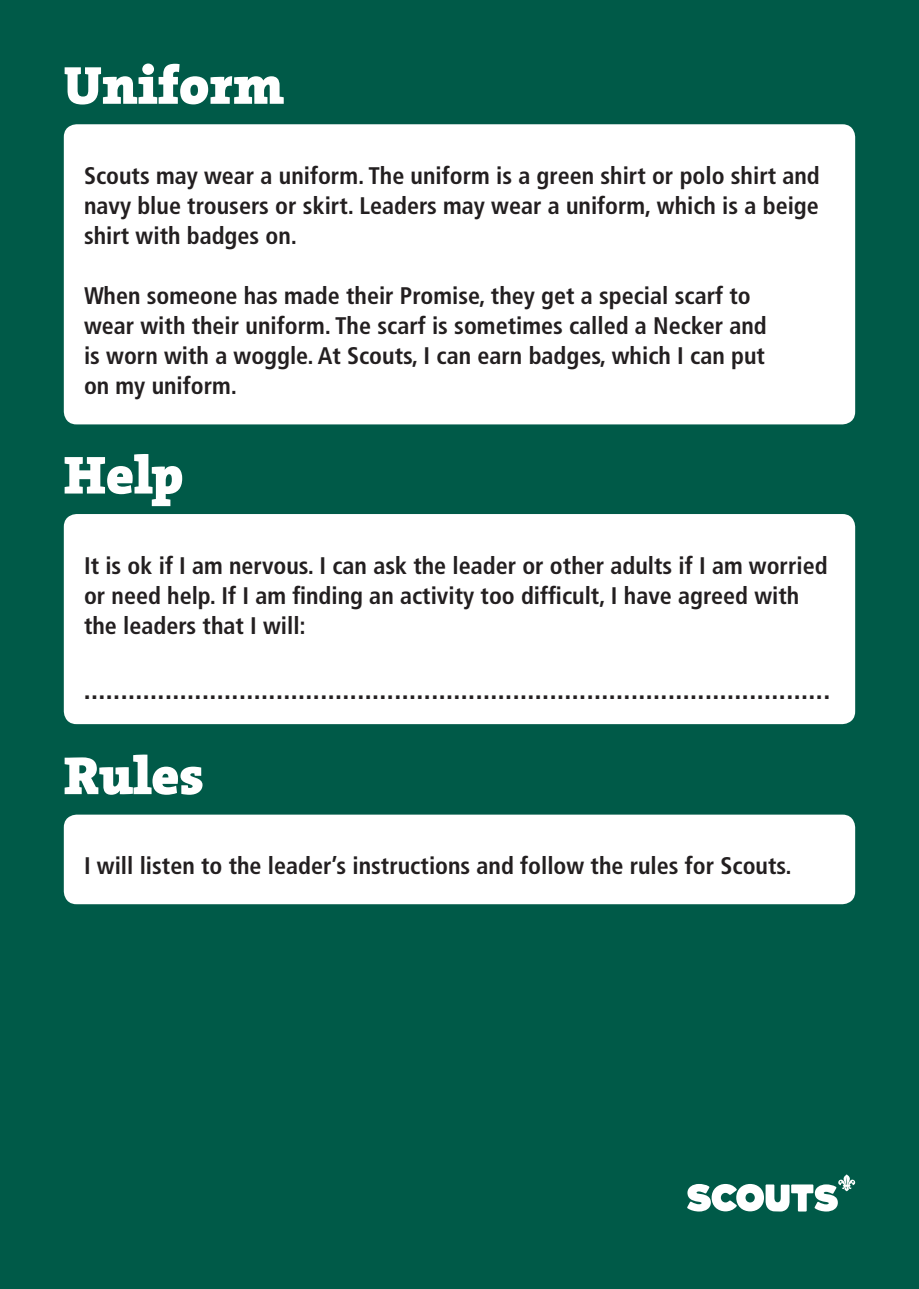
<style>
.page{position:relative;width:919px;height:1289px;background:#fff}
.page>*{position:absolute;margin:0;border:0;box-sizing:border-box;transform-origin:0 0}
.t1{font:54px "The Serif HP9 Blk";color:#fff}
.t2{font:700 condensed 24px/30px "Frutiger";color:#231f20}
.t3{font:900 condensed 24px "Frutiger";color:#231f20}
</style>
<div class="page">
<div style="left:0;top:0;width:918px;height:1288px;background:#005a48"></div>
<div style="left:64px;top:124px;width:791px;height:300px;background:#fff;border-radius:13px"></div>
<div style="left:64px;top:514px;width:791px;height:210px;background:#fff;border-radius:13px"></div>
<svg style="left:687px;top:1174px;width:168px;height:37px"></svg>
<div style="left:64px;top:814px;width:791px;height:90px;background:#fff;border-radius:13px"></div>
<h1 class="t1" style="left:64px;top:49px;width:222px">Uniform</h1>
<p class="t2" style="left:84px;top:161px;width:737px;text-align:justify">Scouts may wear a uniform. The uniform is a green shirt or polo shirt and navy blue trousers or skirt. Leaders may wear a uniform, which is a beige shirt with badges on.</p>
<p class="t2" style="left:84px;top:281px;width:684px">When someone has made their Promise, they get a special scarf to wear with their uniform. The scarf is sometimes called a Necker and is worn with a woggle. At Scouts, I can earn badges, which I can put on my uniform.</p>
<h1 class="t1" style="left:64px;top:438px;width:121px">Help</h1>
<p class="t2" style="left:84px;top:551px;width:745px">It is ok if I am nervous. I can ask the leader or other adults if I am worried or need help. If I am finding an activity too difficult, I have agreed with the leaders that I will:</p>
<p class="t3" style="left:84px;top:676px;width:747px">.....................................................................................................</p>
<h1 class="t1" style="left:64px;top:739px;width:141px">Rules</h1>
<p class="t2" style="left:84px;top:851px;width:709px">I will listen to the leader’s instructions and follow the rules for Scouts.</p>
</div>
